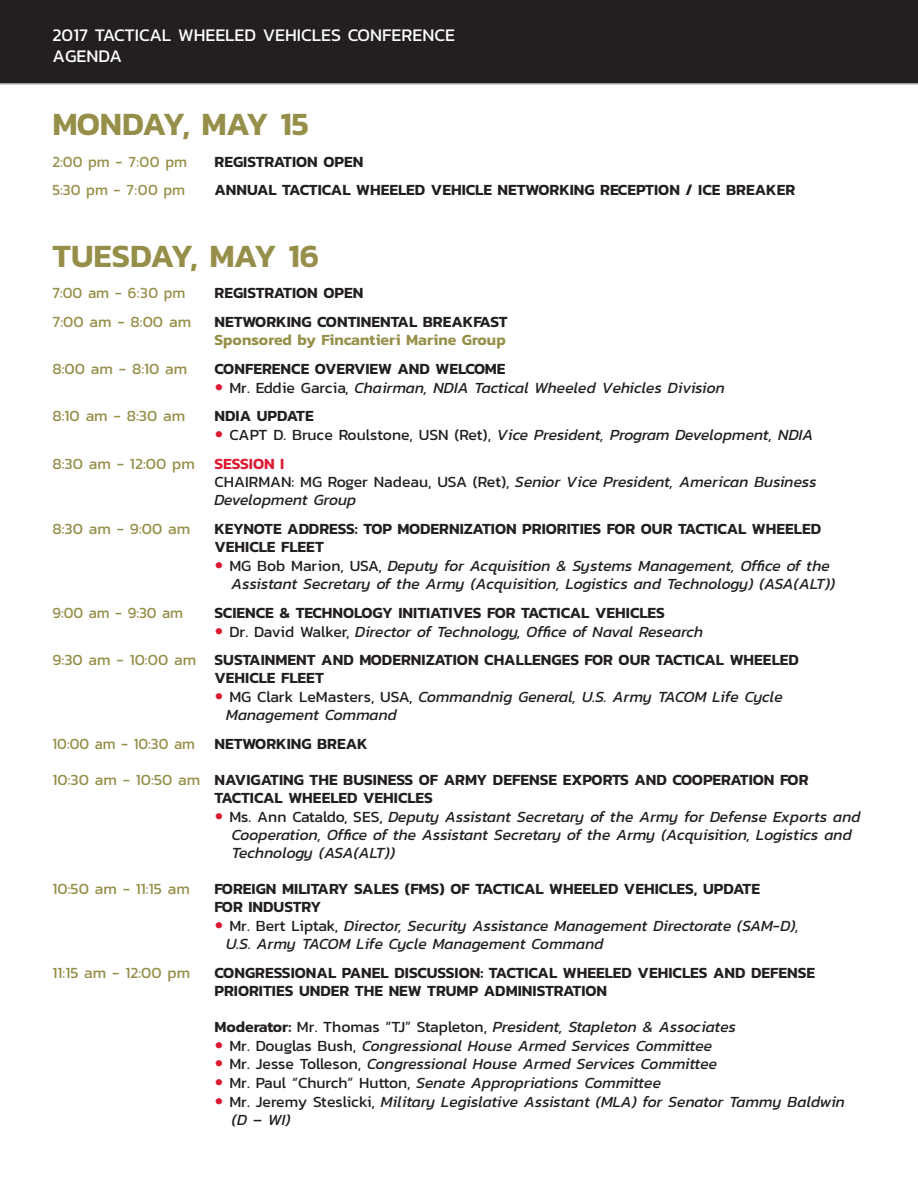
<style>
.page{position:relative;width:918px;height:1188px;background:#fff}
.page>*{position:absolute;margin:0;border:0;box-sizing:border-box;transform-origin:0 0}
.t1{font:600 33px "Kanit";color:#968f49}
.t2{font:600 33px "Kanit";letter-spacing:-.025em;color:#968f49}
.t3{font:18px "Kanit";color:#fff}
.t4{font:italic 15.75px/18.8px "Kanit";color:#231f20}
.t5{font:600 15.75px/18px "Kanit";color:#231f20}
.t6{font:15.75px "Kanit";color:#968f49}
.t7{font:600 15.75px/18px "Kanit";color:#968f49}
.t8{font:15.75px "Kanit";color:#968f49;scale:.95 1}
.t9{font:15.75px "Kanit";color:#968f49;scale:.96 1}
.s1{color:#231f20}
.s2{font-weight:600;font-style:normal}
.s3{font-style:normal}
.s4{font-style:normal;color:#968f49}
.s5{font-weight:600;font-style:normal;color:#dc1a32}
.s6{font-weight:400}
.s7{font-weight:400;font-style:italic}
.s8{font-weight:400;color:#968f49}
.s9{font-weight:600;color:#231f20}
</style>
<div class="page">
<div style="left:0;top:0;width:918px;height:85px;background:#231f20"></div>
<p class="t3" style="left:52px;top:21px;width:404px">2017 TACTICAL WHEELED VEHICLES CONFERENCE</p>
<p class="t3" style="left:52px;top:43px;width:71px">AGENDA</p>
<p class="t2" style="left:52px;top:99px;width:258px">MONDAY, MAY 15</p>
<p class="t9" style="left:52px;top:150px;width:142px">2:00 pm - 7:00 pm</p>
<p class="t5" style="left:214px;top:152px;width:150px">REGISTRATION OPEN</p>
<p class="t9" style="left:52px;top:179px;width:140px">5:30 pm - 7:00 pm</p>
<p class="t5" style="left:214px;top:181px;width:582px">ANNUAL TACTICAL WHEELED VEHICLE NETWORKING RECEPTION / ICE BREAKER</p>
<p class="t1" style="left:52px;top:230px;width:268px">TUESDAY, MAY 16</p>
<p class="t9" style="left:52px;top:281px;width:140px">7:00 am - 6:30 pm</p>
<p class="t5" style="left:214px;top:283px;width:150px">REGISTRATION OPEN</p>
<p class="t6" style="left:52px;top:310px;width:140px">7:00 am - 8:00 am</p>
<p class="t7" style="left:214px;top:312px;width:295px"><span class="s1">NETWORKING CONTINENTAL BREAKFAST<br></span>Sponsored by Fincantieri Marine Group</p>
<p class="t6" style="left:52px;top:357px;width:136px">8:00 am - 8:10 am</p>
<p class="t4" style="left:229px;top:359px;width:497px;text-indent:-15px"><span class="s2">CONFERENCE OVERVIEW AND WELCOME<br></span><span class="s3">Mr. Eddie Garcia,</span> Chairman, NDIA Tactical Wheeled Vehicles Division</p>
<p class="t6" style="left:52px;top:405px;width:134px">8:10 am - 8:30 am</p>
<p class="t4" style="left:230px;top:406px;width:585px;text-indent:-15px"><span class="s2">NDIA UPDATE<br></span><span class="s3">CAPT D. Bruce Roulstone, USN (Ret),</span> Vice President, Program Development, NDIA</p>
<p class="t4" style="left:214px;top:455px;width:604px;line-height:18px;text-indent:-162px"><span class="s4">8:30 am - 12:00 pm</span> <span class="s5">SESSION I<br></span><span class="s3">CHAIRMAN: MG Roger Nadeau, USA (Ret),</span> Senior Vice President, American Business<br>Development Group</p>
<p class="t6" style="left:52px;top:517px;width:139px">8:30 am - 9:00 am</p>
<p class="t5" style="left:214px;top:519px;width:608px">KEYNOTE ADDRESS: TOP MODERNIZATION PRIORITIES FOR OUR TACTICAL WHEELED</p>
<p class="t5" style="left:214px;top:537px;width:111px">VEHICLE FLEET</p>
<p class="t4" style="left:229px;top:556px;width:602px"><span class="s3">MG Bob Marion, USA,</span> Deputy for Acquisition &amp; Systems Management, Office of the</p>
<p class="t4" style="left:232px;top:574px;width:605px">Assistant Secretary of the Army (Acquisition, Logistics and Technology) (ASA(ALT))</p>
<p class="t8" style="left:52px;top:601px;width:139px">9:00 am - 9:30 am</p>
<p class="t5" style="left:229px;top:602px;width:476px;line-height:18.9px;text-indent:-15px">SCIENCE &amp; TECHNOLOGY INITIATIVES FOR TACTICAL VEHICLES<br><span class="s6">Dr. David Walker,</span> <span class="s7">Director of Technology, Office of Naval Research</span></p>
<p class="t5" style="left:214px;top:651px;width:586px;text-indent:-162px"><span class="s8">9:30 am - 10:00 am</span> SUSTAINMENT AND MODERNIZATION CHALLENGES FOR OUR TACTICAL WHEELED<br>VEHICLE FLEET</p>
<p class="t4" style="left:226px;top:688px;width:558px;line-height:18px"><span class="s3">MG Clark LeMasters, USA,</span> Commandnig General, U.S. Army TACOM Life Cycle<br>Management Command</p>
<p class="t8" style="left:52px;top:732px;width:333px">10:00 am - 10:30 am <span class="s9">NETWORKING BREAK</span></p>
<p class="t5" style="left:52px;top:770px;width:758px"><span class="s8">10:30 am - 10:50 am</span> NAVIGATING THE BUSINESS OF ARMY DEFENSE EXPORTS AND COOPERATION FOR</p>
<p class="t5" style="left:214px;top:788px;width:220px">TACTICAL WHEELED VEHICLES</p>
<p class="t4" style="left:229px;top:807px;width:633px"><span class="s3">Ms. Ann Cataldo, SES,</span> Deputy Assistant Secretary of the Army for Defense Exports and</p>
<p class="t4" style="left:232px;top:825px;width:621px">Cooperation, Office of the Assistant Secretary of the Army (Acquisition, Logistics and</p>
<p class="t4" style="left:232px;top:843px;width:165px">Technology (ASA(ALT))</p>
<p class="t6" style="left:52px;top:877px;width:139px">10:50 am - 11:15 am</p>
<p class="t5" style="left:214px;top:879px;width:547px">FOREIGN MILITARY SALES (FMS) OF TACTICAL WHEELED VEHICLES, UPDATE<br>FOR INDUSTRY</p>
<p class="t4" style="left:226px;top:916px;width:574px;line-height:18px"><span class="s3">Mr. Bert Liptak,</span> Director, Security Assistance Management Directorate (SAM-D),<br>U.S. Army TACOM Life Cycle Management Command</p>
<p class="t6" style="left:52px;top:961px;width:139px">11:15 am - 12:00 pm</p>
<p class="t5" style="left:214px;top:963px;width:602px">CONGRESSIONAL PANEL DISCUSSION: TACTICAL WHEELED VEHICLES AND DEFENSE<br>PRIORITIES UNDER THE NEW TRUMP ADMINISTRATION</p>
<p class="t4" style="left:229px;top:1017px;width:617px;text-indent:-15px"><span class="s2">Moderator:</span> <span class="s3">Mr. Thomas “TJ” Stapleton,</span> President, Stapleton &amp; Associates<br><span class="s3">Mr. Douglas Bush,</span> Congressional House Armed Services Committee<br><span class="s3">Mr. Jesse Tolleson,</span> Congressional House Armed Services Committee<br><span class="s3">Mr. Paul “Church” Hutton,</span> Senate Appropriations Committee<br><span class="s3">Mr. Jeremy Steslicki,</span> Military Legislative Assistant (MLA) for Senator Tammy Baldwin (D – WI)</p>
</div>
